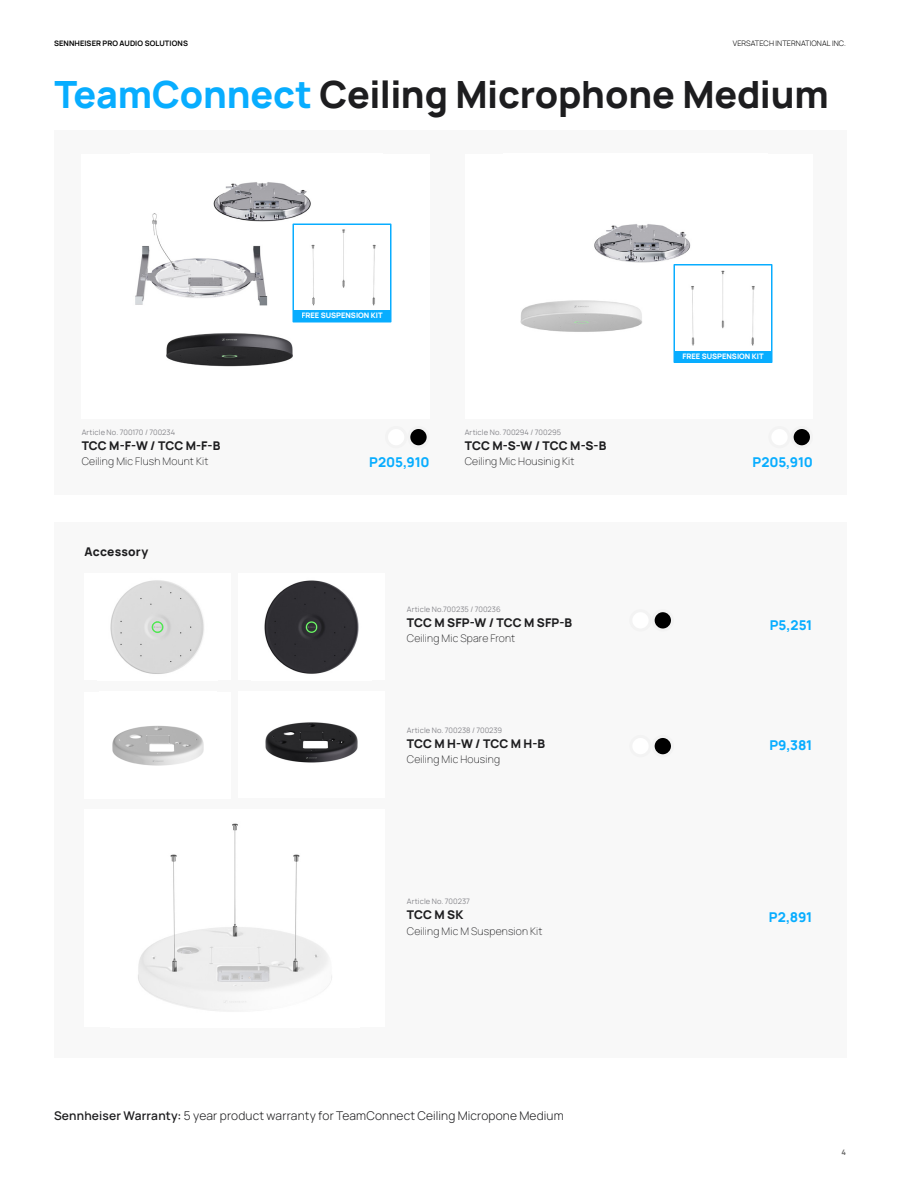
<style>
.page{position:relative;width:900px;height:1200px;background:#fff}
.page>*{position:absolute;margin:0;border:0;box-sizing:border-box;transform-origin:0 0}
.t1{font:800 37.5px "Manrope";letter-spacing:-.005em;color:#1d1d1f}
.t2{font:800 13.5px "Manrope";letter-spacing:-.015em;color:#08adff}
.t3{font:800 12px "Manrope";letter-spacing:.005em;color:#1d1d1f}
.t4{font:300 12px "Manrope";letter-spacing:.01em;color:#1d1d1f}
.t5{font:200 10.5px "Manrope";letter-spacing:.015em;color:#1d1d1f}
.t6{font:7.5px "Manrope";letter-spacing:.01em;color:#86868b}
.t7{font:800 7.5px "Manrope";color:#fff}
.t8{font:700 7.5px "Manrope";letter-spacing:.015em;color:#000}
.t9{font:300 7.5px "Manrope";letter-spacing:.01em;color:#000}
.t10{font:700 7.5px "Manrope";color:#6b6b6b}
.s1{color:#08adff}
.s2{font-weight:600}
</style>
<div class="page">
<img style="left:135px;top:182px;width:247px;height:141px">
<img style="left:264px;top:580px;width:95px;height:94px">
<div style="left:409px;top:427px;width:19px;height:20px;background:#000;border-radius:50%"></div>
<div style="left:407px;top:426px;width:23px;height:22px;border:3px solid #f3f3f3;border-radius:50%"></div>
<div style="left:792px;top:427px;width:19px;height:20px;background:#000;border-radius:50%"></div>
<div style="left:791px;top:426px;width:22px;height:22px;border:3px solid #f3f3f3;border-radius:50%"></div>
<div style="left:385px;top:426px;width:22px;height:22px;border:3px solid #f3f3f3;border-radius:50%"></div>
<div style="left:768px;top:426px;width:23px;height:22px;border:3px solid #f3f3f3;border-radius:50%"></div>
<img style="left:520px;top:224px;width:235px;height:139px">
<img style="left:110px;top:580px;width:94px;height:94px">
<img style="left:138px;top:823px;width:194px;height:189px">
<img style="left:265px;top:722px;width:93px;height:41px">
<img style="left:112px;top:725px;width:92px;height:41px">
<div style="left:653px;top:611px;width:19px;height:19px;background:#000;border-radius:50%"></div>
<div style="left:652px;top:609px;width:22px;height:23px;border:3px solid #f3f3f3;border-radius:50%"></div>
<div style="left:653px;top:736px;width:19px;height:20px;background:#000;border-radius:50%"></div>
<div style="left:652px;top:735px;width:22px;height:22px;border:3px solid #f3f3f3;border-radius:50%"></div>
<div style="left:629px;top:609px;width:23px;height:23px;border:3px solid #f3f3f3;border-radius:50%"></div>
<div style="left:629px;top:735px;width:23px;height:22px;border:3px solid #f3f3f3;border-radius:50%"></div>
<div style="left:293px;top:310px;width:98px;height:11px;background:#08adff"></div>
<div style="left:674px;top:351px;width:98px;height:11px;background:#08adff"></div>
<div style="left:292px;top:224px;width:100px;height:98px;border:2px solid #08adff"></div>
<div style="left:674px;top:264px;width:98px;height:99px;border:2px solid #08adff"></div>
<img style="left:158px;top:274px;width:143px;height:93px">
<p class="t8" style="left:54px;top:37px;width:135px">SENNHEISER PRO AUDIO SOLUTIONS</p>
<p class="t9" style="left:733px;top:38px;width:115px">VERSATECH INTERNATIONAL INC.</p>
<p class="t1" style="left:54px;top:62px;width:776px"><span class="s1">TeamConnect</span> Ceiling Microphone Medium</p>
<p class="t7" style="left:302px;top:309px;width:83px">FREE SUSPENSION KIT</p>
<p class="t7" style="left:683px;top:350px;width:83px">FREE SUSPENSION KIT</p>
<p class="t6" style="left:82px;top:426px;width:95px">Article No. 700170 / 700234</p>
<p class="t6" style="left:465px;top:426px;width:98px">Article No. 700294 / 700295</p>
<p class="t5" style="left:82px;top:454px;width:128px">Ceiling Mic Flush Mount Kit</p>
<p class="t5" style="left:465px;top:454px;width:111px">Ceiling Mic Housinig Kit</p>
<p class="t3" style="left:82px;top:435px;width:140px">TCC M-F-W / TCC M-F-B</p>
<p class="t3" style="left:465px;top:435px;width:143px">TCC M-S-W / TCC M-S-B</p>
<p class="t2" style="left:369px;top:450px;width:62px">P205,910</p>
<p class="t2" style="left:753px;top:450px;width:62px">P205,910</p>
<p class="t3" style="left:85px;top:542px;width:65px">Accessory</p>
<p class="t6" style="left:407px;top:604px;width:95px">Article No.700235 / 700236</p>
<p class="t3" style="left:407px;top:612px;width:167px">TCC M SFP-W / TCC M SFP-B</p>
<p class="t5" style="left:407px;top:631px;width:110px">Ceiling Mic Spare Front</p>
<p class="t6" style="left:407px;top:724px;width:97px">Article No. 700238 / 700239</p>
<p class="t3" style="left:407px;top:733px;width:140px">TCC M H-W / TCC M H-B</p>
<p class="t5" style="left:407px;top:752px;width:95px">Ceiling Mic Housing</p>
<p class="t6" style="left:407px;top:896px;width:65px">Article No. 700237</p>
<p class="t3" style="left:407px;top:905px;width:58px">TCC M SK</p>
<p class="t5" style="left:407px;top:923px;width:137px">Ceiling Mic M Suspension Kit</p>
<p class="t4" style="left:54px;top:1107px;width:511px"><span class="s2">Sennheiser Warranty:</span> 5 year product warranty for TeamConnect Ceiling Micropone Medium</p>
<p class="t2" style="left:770px;top:613px;width:44px">P5,251</p>
<p class="t2" style="left:769px;top:734px;width:44px">P9,381</p>
<p class="t2" style="left:769px;top:905px;width:45px">P2,891</p>
<p class="t10" style="left:841px;top:1146px;width:6px">4</p>
</div>
